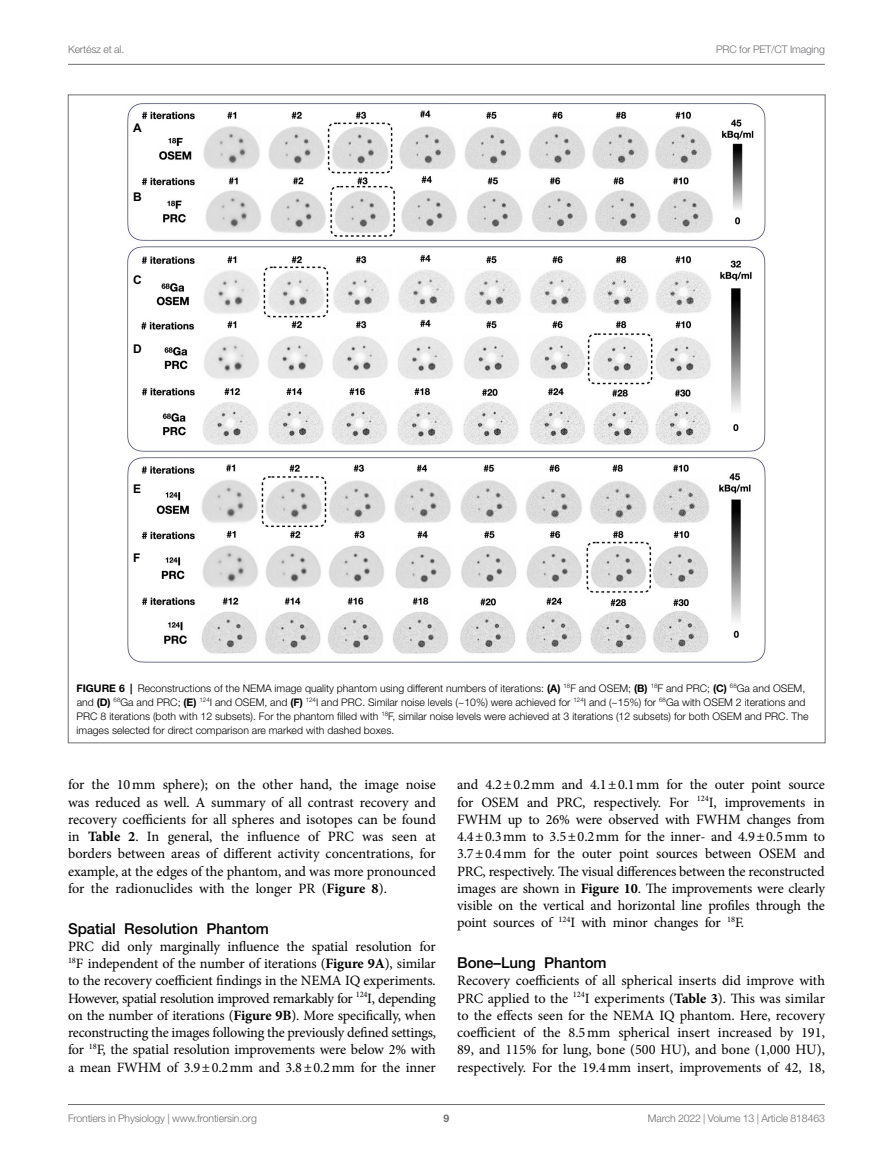
<style>
.page{position:relative;width:893px;height:1170px;background:#fff}
.page>*{position:absolute;margin:0;border:0;box-sizing:border-box;transform-origin:0 0}
.HEAD_3{font:500 15px "Helvetica Neue LT Std";color:#000}
.TEXT_FLUSH{font:14.25px/17.2px "Minion Pro";letter-spacing:-.01em;color:#000;text-align:justify}
.TEXT{font:14.25px/17.2px "Minion Pro";letter-spacing:-.005em;color:#000;text-align:justify}
.t1{font:700 12px "Arial";color:#000}
.FIG_LEG{font:300 10.5px/14.2px "Helvetica Neue LT Std";color:#000}
.t2{font:300 10.5px "Helvetica Neue LT Std";letter-spacing:-.015em;color:#6d6e71}
.t3{font:700 10.5px "Helvetica Neue LT Std";color:#6d6e71}
.s1{font-weight:700}
</style>
<div class="page">
<hr style="left:68px;top:64px;width:757px;height:1px;background:#6d6e71">
<hr style="left:68px;top:1104px;width:757px;height:1px;background:#6d6e71">
<img style="left:128px;top:103px;width:638px;height:559px">
<p class="t2" style="left:68px;top:42px;width:58px">Kertész et al.</p>
<p class="t2" style="left:716px;top:42px;width:110px">PRC for PET/CT Imaging</p>
<p class="t1" style="left:133px;top:119px;width:10px">A</p>
<p class="t1" style="left:133px;top:188px;width:10px">B</p>
<p class="t1" style="left:133px;top:271px;width:10px">C</p>
<p class="t1" style="left:133px;top:340px;width:10px">D</p>
<p class="t1" style="left:133px;top:480px;width:10px">E</p>
<p class="t1" style="left:133px;top:549px;width:9px">F</p>
<p class="FIG_LEG" style="left:77px;top:680px;width:733px"><span class="s1">FIGURE 6 |</span> Reconstructions of the NEMA image quality phantom using different numbers of iterations: <span class="s1">(A)</span> <sup>18</sup>F and OSEM; <span class="s1">(B)</span> <sup>18</sup>F and PRC; <span class="s1">(C)</span> <sup>68</sup>Ga and OSEM, and <span class="s1">(D)</span> <sup>68</sup>Ga and PRC; <span class="s1">(E)</span> <sup>124</sup>I and OSEM, and <span class="s1">(F)</span> <sup>124</sup>I and PRC. Similar noise levels (~10%) were achieved for <sup>124</sup>I and (~15%) for <sup>68</sup>Ga with OSEM 2 iterations and PRC 8 iterations (both with 12 subsets). For the phantom filled with <sup>18</sup>F, similar noise levels were achieved at 3 iterations (12 subsets) for both OSEM and PRC. The images selected for direct comparison are marked with dashed boxes.</p>
<p class="TEXT" style="left:68px;top:776px;width:369px">for the 10mm sphere); on the other hand, the image noise was reduced as well. A summary of all contrast recovery and recovery coefficients for all spheres and isotopes can be found in <span class="s1">Table 2</span>. In general, the influence of PRC was seen at borders between areas of different activity concentrations, for example, at the edges of the phantom, and was more pronounced for the radionuclides with the longer PR (<span class="s1">Figure 8</span>).</p>
<p class="HEAD_3" style="left:68px;top:919px;width:202px">Spatial Resolution Phantom</p>
<p class="TEXT_FLUSH" style="left:68px;top:937px;width:370px">PRC did only marginally influence the spatial resolution for <sup>18</sup>F independent of the number of iterations (<span class="s1">Figure 9A</span>), similar to the recovery coefficient findings in the NEMA IQ experiments.<br>However, spatial resolution improved remarkably for <sup>124</sup>I, depending on the number of iterations (<span class="s1">Figure 9B</span>). More specifically, when reconstructing the images following the previously defined settings, for <sup>18</sup>F, the spatial resolution improvements were below 2% with a mean FWHM of 3.9±0.2mm and 3.8±0.2mm for the inner</p>
<p class="TEXT_FLUSH" style="left:457px;top:776px;width:369px">and 4.2±0.2mm and 4.1±0.1mm for the outer point source for OSEM and PRC, respectively. For <sup>124</sup>I, improvements in FWHM up to 26% were observed with FWHM changes from 4.4±0.3mm to 3.5±0.2mm for the inner- and 4.9±0.5mm to 3.7±0.4mm for the outer point sources between OSEM and PRC, respectively. The visual differences between the reconstructed images are shown in <span class="s1">Figure 10</span>. The improvements were clearly visible on the vertical and horizontal line profiles through the point sources of <sup>124</sup>I with minor changes for <sup>18</sup>F.</p>
<p class="HEAD_3" style="left:457px;top:953px;width:151px">Bone–Lung Phantom</p>
<p class="TEXT_FLUSH" style="left:457px;top:972px;width:369px">Recovery coefficients of all spherical inserts did improve with PRC applied to the <sup>124</sup>I experiments (<span class="s1">Table 3</span>). This was similar to the effects seen for the NEMA IQ phantom. Here, recovery coefficient of the 8.5mm spherical insert increased by 191, 89, and 115% for lung, bone (500 HU), and bone (1,000 HU), respectively. For the 19.4mm insert, improvements of 42, 18,</p>
<p class="t2" style="left:68px;top:1111px;width:190px">Frontiers in Physiology | www.frontiersin.org</p>
<p class="t3" style="left:444px;top:1111px;width:7px">9</p>
<p class="t2" style="left:648px;top:1111px;width:178px">March 2022 | Volume 13 | Article 818463</p>
</div>
